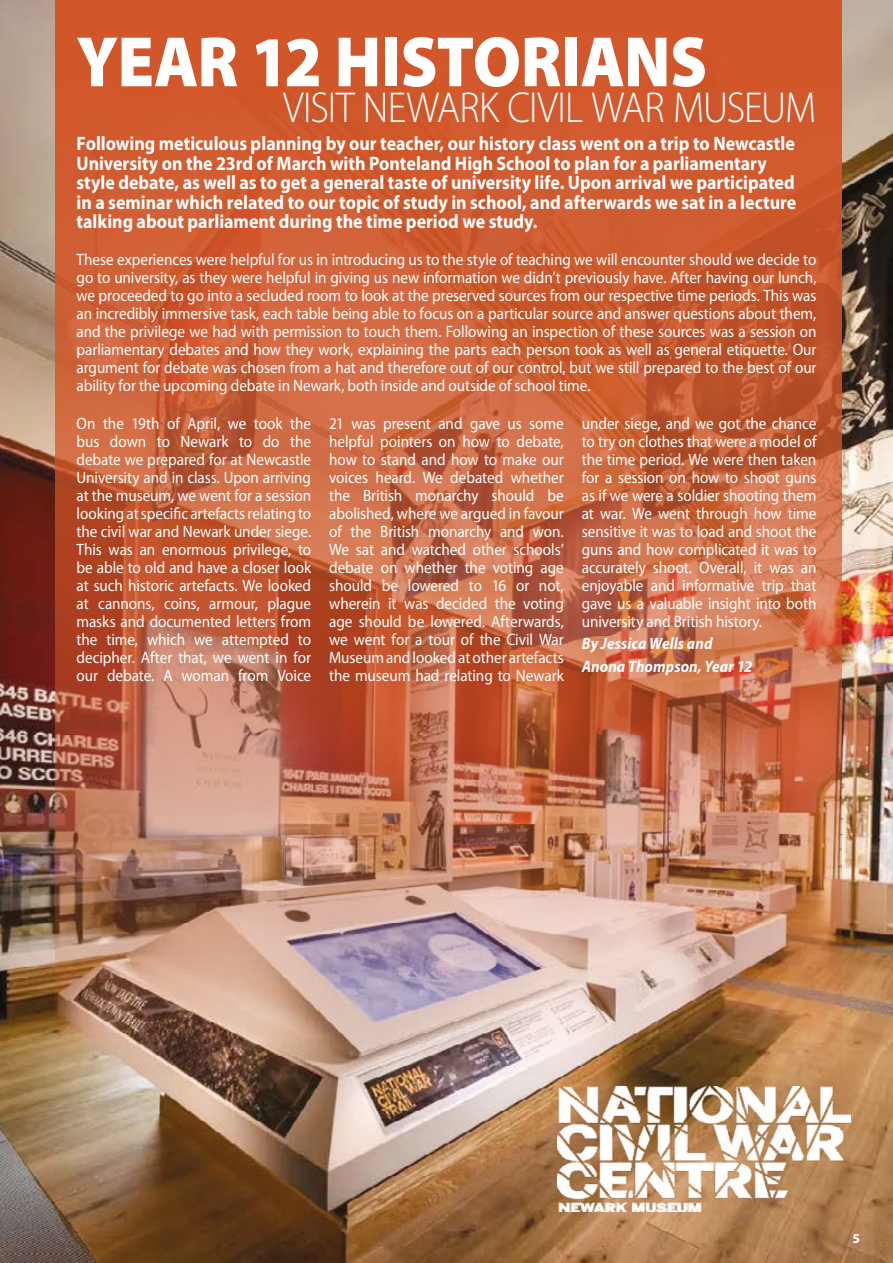
<style>
.page{position:relative;width:893px;height:1263px;background:#fff}
.page>*{position:absolute;margin:0;border:0;box-sizing:border-box;transform-origin:0 0}
.TOC_entries{font:900 72px "Myriad Pro";letter-spacing:-.01em;color:#fff;scale:.92 1}
.TOC_entries-2{font:300 43.5px "Myriad Pro";letter-spacing:-.02em;color:#fff;scale:.92 1}
.TOC_entries-3{font:700 19.5px/19.5px "Myriad Pro";color:#fff;scale:.92 1}
.TOC_entries-4{font:16.5px/18px "Myriad Pro";letter-spacing:-.005em;color:#fff;text-align:justify;scale:.92 1}
.TOC_entries-5{font:italic 700 16.5px "Myriad Pro";letter-spacing:.005em;color:#fff;scale:.92 1}
.t1{font:700 13.5px "Myriad Pro";color:#fff}
</style>
<div class="page">
<img style="left:0;top:0;width:893px;height:1263px">
<img style="left:55px;top:0;width:787px;height:1076px">
<img style="left:557px;top:1086px;width:293px;height:126px">
<p class="TOC_entries" style="left:77px;top:21px;width:687px">YEAR 12 HISTORIANS</p>
<p class="TOC_entries-2" style="left:283px;top:81px;width:581px">VISIT NEWARK CIVIL WAR MUSEUM</p>
<p class="TOC_entries-3" style="left:77px;top:133px;width:784px">Following meticulous planning by our teacher, our history class went on a trip to Newcastle University on the 23rd of March with Ponteland High School to plan for a parliamentary style debate, as well as to get a general taste of university life. Upon arrival we participated in a seminar which related to our topic of study in school, and afterwards we sat in a lecture talking about parliament during the time period we study.</p>
<p class="TOC_entries-4" style="left:77px;top:251px;width:806px">These experiences were helpful for us in introducing us to the style of teaching we will encounter should we decide to go to university, as they were helpful in giving us new information we didn’t previously have. After having our lunch, we proceeded to go into a secluded room to look at the preserved sources from our respective time periods. This was an incredibly immersive task, each table being able to focus on a particular source and answer questions about them, and the privilege we had with permission to touch them. Following an inspection of these sources was a session on parliamentary debates and how they work, explaining the parts each person took as well as general etiquette. Our argument for debate was chosen from a hat and therefore out of our control, but we still prepared to the best of our ability for the upcoming debate in Newark, both inside and outside of school time.</p>
<p class="TOC_entries-4" style="left:77px;top:414px;width:257px">On the 19th of April, we took the bus down to Newark to do the debate we prepared for at Newcastle University and in class. Upon arriving at the museum, we went for a session looking at specific artefacts relating to the civil war and Newark under siege.<br>This was an enormous privilege, to be able to old and have a closer look at such historic artefacts. We looked at cannons, coins, armour, plague masks and documented letters from the time, which we attempted to decipher. After that, we went in for our debate. A woman from Voice</p>
<p class="TOC_entries-4" style="left:329px;top:414px;width:257px">21 was present and gave us some helpful pointers on how to debate, how to stand and how to make our voices heard. We debated whether the British monarchy should be abolished, where we argued in favour of the British monarchy and won.<br>We sat and watched other schools’ debate on whether the voting age should be lowered to 16 or not, wherein it was decided the voting age should be lowered. Afterwards, we went for a tour of the Civil War Museum and looked at other artefacts the museum had relating to Newark</p>
<p class="TOC_entries-4" style="left:582px;top:414px;width:257px">under siege, and we got the chance to try on clothes that were a model of the time period. We were then taken for a session on how to shoot guns as if we were a soldier shooting them at war. We went through how time sensitive it was to load and shoot the guns and how complicated it was to accurately shoot. Overall, it was an enjoyable and informative trip that gave us a valuable insight into both university and British history.</p>
<p class="TOC_entries-5" style="left:582px;top:635px;width:144px">By Jessica Wells and</p>
<p class="TOC_entries-5" style="left:582px;top:657px;width:187px">Anona Thompson, Year 12</p>
<p class="t1" style="left:852px;top:1229px;width:9px">5</p>
</div>
